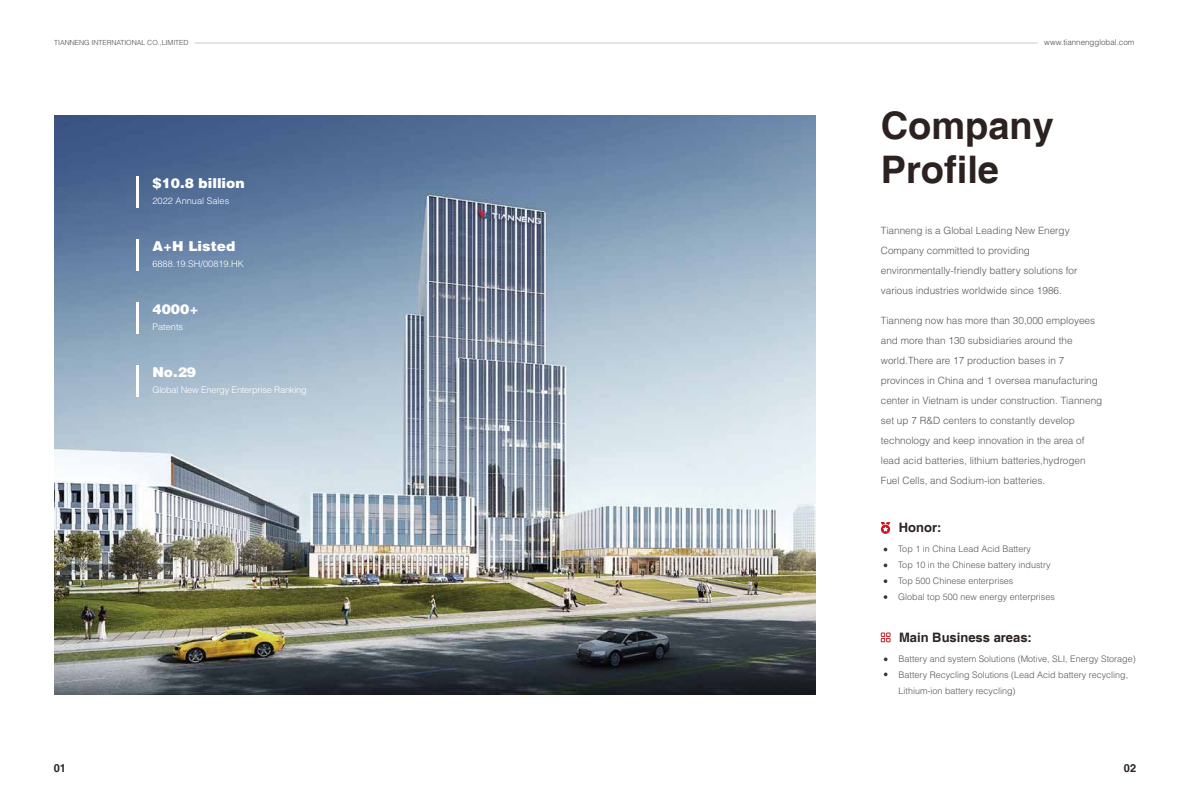
<style>
.page{position:relative;width:1188px;height:807px;background:#fff}
.page>*{position:absolute;margin:0;border:0;box-sizing:border-box;transform-origin:0 0}
.t1{font:700 38px/44.2px "Helvetica";color:#2c2321}
.t2{font:900 13.6px "Helvetica";color:#fff}
.t3{font:700 13px "Helvetica";color:#2c2321}
.t4{font:700 11px "Helvetica";color:#2c2321}
.t5{font:300 10px/20px "Helvetica";color:#595757}
.t6{font:300 9.1px "Helvetica";color:#fff}
.t7{font:300 9.1px "Helvetica";letter-spacing:-.02em;color:#fff}
.t8{font:300 9px/16px "Helvetica";color:#595757}
.t9{font:300 8px "Helvetica";color:#4c4948}
.t10{font:300 7px "Helvetica";color:#4c4948}
</style>
<div class="page">
<img style="left:54px;top:115px;width:762px;height:580px">
<hr style="left:136px;top:302px;width:3px;height:32px;background:#fff">
<hr style="left:136px;top:239px;width:3px;height:32px;background:#fff">
<hr style="left:136px;top:365px;width:3px;height:32px;background:#fff">
<hr style="left:195px;top:43px;width:843px;height:1px;background:#c9caca">
<svg style="left:881px;top:522px;width:9px;height:12px"></svg>
<svg style="left:884px;top:579px;width:3px;height:4px"></svg>
<svg style="left:884px;top:595px;width:3px;height:4px"></svg>
<svg style="left:881px;top:633px;width:10px;height:9px"></svg>
<svg style="left:884px;top:657px;width:4px;height:4px"></svg>
<svg style="left:884px;top:673px;width:4px;height:3px"></svg>
<hr style="left:136px;top:176px;width:3px;height:31px;background:#fff">
<p class="t10" style="left:54px;top:38px;width:136px">TIANNENG INTERNATIONAL CO.,LIMITED</p>
<p class="t9" style="left:1044px;top:38px;width:92px">www.tiannengglobal.com</p>
<h2 class="t2" style="left:152px;top:174px;width:94px">$10.8 billion</h2>
<p class="t6" style="left:152px;top:195px;width:78px">2022 Annual Sales</p>
<h2 class="t2" style="left:152px;top:237px;width:84px">A+H Listed</h2>
<p class="t6" style="left:152px;top:258px;width:93px">6888.19.SH/00819.HK</p>
<h2 class="t2" style="left:152px;top:300px;width:48px">4000+</h2>
<p class="t6" style="left:152px;top:321px;width:32px">Patents</p>
<h2 class="t2" style="left:152px;top:363px;width:45px">No.29</h2>
<p class="t7" style="left:152px;top:384px;width:156px">Global New Energy Enterprise Ranking</p>
<h1 class="t1" style="left:881px;top:105px;width:175px">Company<br>Profile</h1>
<p class="t5" style="left:881px;top:220px;width:198px">Tianneng is a Global Leading New Energy Company committed to providing environmentally-friendly battery solutions for various industries worldwide since 1986.</p>
<p class="t5" style="left:881px;top:310px;width:223px">Tianneng now has more than 30,000 employees and more than 130 subsidiaries around the world.There are 17 production bases in 7 provinces in China and 1 oversea manufacturing center in Vietnam is under construction. Tianneng set up 7 R&amp;D centers to constantly develop technology and keep innovation in the area of lead acid batteries, lithium batteries,hydrogen Fuel Cells, and Sodium-ion batteries.</p>
<h3 class="t3" style="left:899px;top:520px;width:44px">Honor:</h3>
<p class="t8" style="left:898px;top:541px;width:158px">Top 1 in China Lead Acid Battery<br>Top 10 in the Chinese battery industry Top 500 Chinese enterprises<br>Global top 500 new energy enterprises</p>
<h3 class="t3" style="left:899px;top:629px;width:134px">Main Business areas:</h3>
<p class="t8" style="left:898px;top:651px;width:239px">Battery and system Solutions (Motive, SLI, Energy Storage)<br>Battery Recycling Solutions (Lead Acid battery recycling,<br>Lithium-ion battery recycling)</p>
<p class="t4" style="left:54px;top:761px;width:14px">01</p>
<p class="t4" style="left:1124px;top:761px;width:14px">02</p>
</div>
